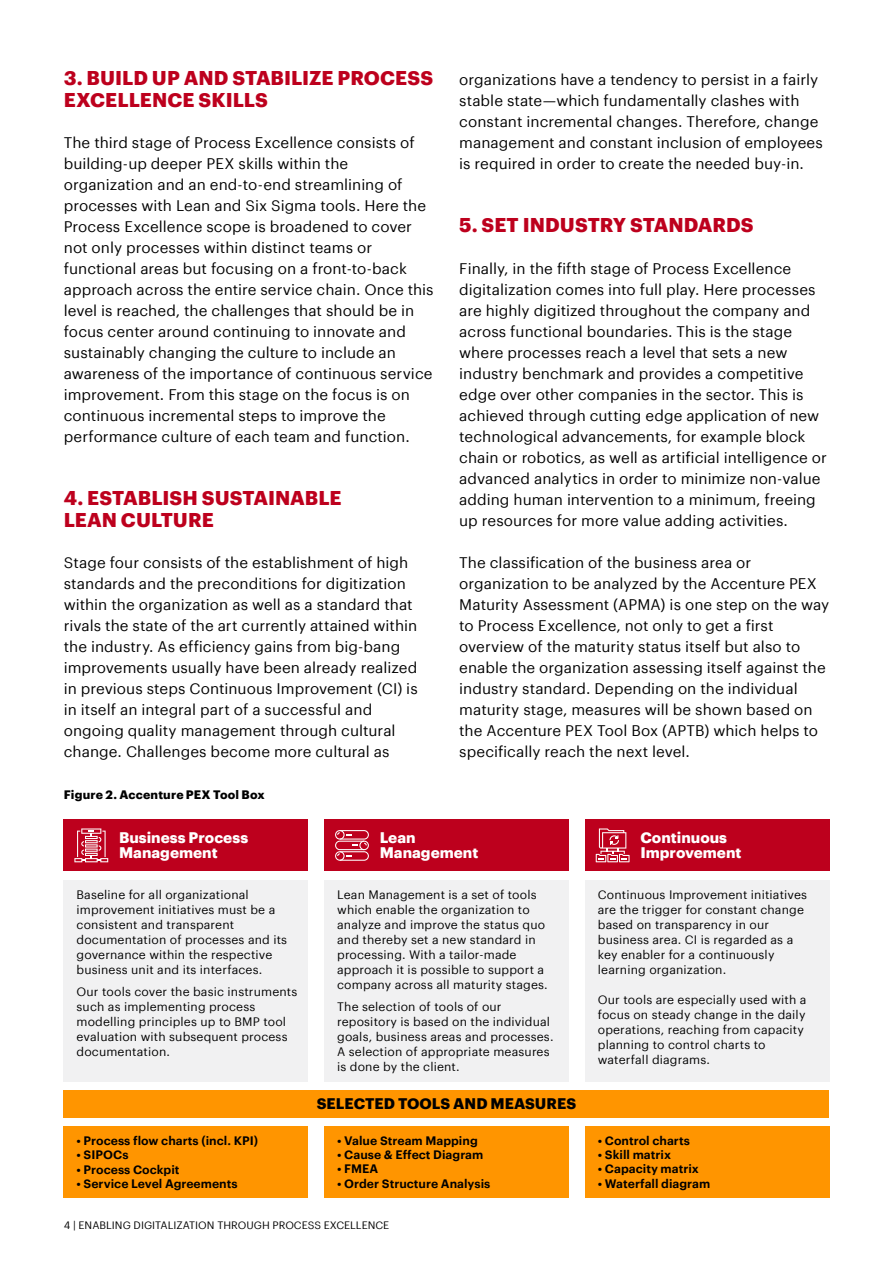
<style>
.page{position:relative;width:893px;height:1263px;background:#fff}
.page>*{position:absolute;margin:0;border:0;box-sizing:border-box;transform-origin:0 0}
.t1{font:700 19.5px/22.5px "Graphik";color:#bd001d}
.t2{font:15px/21px "Graphik";letter-spacing:.005em;color:#000}
.t3{font:700 15px/15px "Graphik";color:#fff}
.t4{font:700 15px "Graphik";color:#000}
.t5{font:12px/15px "Graphik";letter-spacing:.01em;color:#000}
.t6{font:600 12px "Graphik";color:#000}
.t7{font:700 12px "Graphik";letter-spacing:.015em;color:#000}
.t8{font:10.5px "Graphik";color:#000}
</style>
<div class="page">
<div style="left:64px;top:1127px;width:244px;height:71px;background:#ff9500"></div>
<div style="left:324px;top:1127px;width:244px;height:71px;background:#ff9500"></div>
<div style="left:585px;top:1127px;width:244px;height:71px;background:#ff9500"></div>
<div style="left:64px;top:819px;width:244px;height:52px;background:#bd001d"></div>
<div style="left:324px;top:819px;width:244px;height:52px;background:#bd001d"></div>
<div style="left:585px;top:819px;width:244px;height:52px;background:#bd001d"></div>
<div style="left:64px;top:1090px;width:765px;height:28px;background:#ff9500"></div>
<div style="left:64px;top:880px;width:244px;height:202px;background:#f1f1f2"></div>
<div style="left:324px;top:880px;width:244px;height:202px;background:#f1f1f2"></div>
<div style="left:585px;top:880px;width:244px;height:202px;background:#f1f1f2"></div>
<svg style="left:596px;top:828px;width:34px;height:34px"></svg>
<svg style="left:335px;top:830px;width:34px;height:31px"></svg>
<svg style="left:74px;top:828px;width:34px;height:34px"></svg>
<h1 class="t1" style="left:64px;top:65px;width:371px">3. BUILD UP AND STABILIZE PROCESS<br>EXCELLENCE SKILLS</h1>
<p class="t2" style="left:64px;top:131px;width:371px">The third stage of Process Excellence consists of building-up deeper PEX skills within the organization and an end-to-end streamlining of processes with Lean and Six Sigma tools. Here the Process Excellence scope is broadened to cover not only processes within distinct teams or functional areas but focusing on a front-to-back approach across the entire service chain. Once this level is reached, the challenges that should be in focus center around continuing to innovate and sustainably changing the culture to include an awareness of the importance of continuous service improvement. From this stage on the focus is on continuous incremental steps to improve the performance culture of each team and function.</p>
<h1 class="t1" style="left:64px;top:485px;width:279px">4. ESTABLISH SUSTAINABLE<br>LEAN CULTURE</h1>
<p class="t2" style="left:64px;top:551px;width:355px">Stage four consists of the establishment of high standards and the preconditions for digitization within the organization as well as a standard that rivals the state of the art currently attained within the industry. As efficiency gains from big-bang improvements usually have been already realized in previous steps Continuous Improvement (CI) is in itself an integral part of a successful and ongoing quality management through cultural change. Challenges become more cultural as</p>
<p class="t7" style="left:64px;top:785px;width:202px">Figure 2. Accenture PEX Tool Box</p>
<p class="t2" style="left:459px;top:68px;width:365px">organizations have a tendency to persist in a fairly stable state—which fundamentally clashes with constant incremental changes. Therefore, change management and constant inclusion of employees is required in order to create the needed buy-in.</p>
<h1 class="t1" style="left:459px;top:212px;width:296px">5. SET INDUSTRY STANDARDS</h1>
<p class="t2" style="left:459px;top:257px;width:369px">Finally, in the fifth stage of Process Excellence digitalization comes into full play. Here processes are highly digitized throughout the company and across functional boundaries. This is the stage where processes reach a level that sets a new industry benchmark and provides a competitive edge over other companies in the sector. This is achieved through cutting edge application of new technological advancements, for example block chain or robotics, as well as artificial intelligence or advanced analytics in order to minimize non-value adding human intervention to a minimum, freeing up resources for more value adding activities.</p>
<p class="t2" style="left:459px;top:551px;width:371px">The classification of the business area or organization to be analyzed by the Accenture PEX Maturity Assessment (APMA) is one step on the way to Process Excellence, not only to get a first overview of the maturity status itself but also to enable the organization assessing itself against the industry standard. Depending on the individual maturity stage, measures will be shown based on the Accenture PEX Tool Box (APTB) which helps to specifically reach the next level.</p>
<p class="t3" style="left:119px;top:829px;width:131px">Business Process<br>Management</p>
<p class="t3" style="left:380px;top:829px;width:100px">Lean<br>Management</p>
<p class="t3" style="left:640px;top:829px;width:103px">Continuous<br>Improvement</p>
<p class="t5" style="left:77px;top:886px;width:212px">Baseline for all organizational improvement initiatives must be a consistent and transparent documentation of processes and its governance within the respective business unit and its interfaces.</p>
<p class="t5" style="left:77px;top:983px;width:222px">Our tools cover the basic instruments such as implementing process modelling principles up to BMP tool evaluation with subsequent process documentation.</p>
<p class="t5" style="left:337px;top:886px;width:212px">Lean Management is a set of tools which enable the organization to analyze and improve the status quo and thereby set a new standard in processing. With a tailor-made approach it is possible to support a company across all maturity stages.</p>
<p class="t5" style="left:337px;top:998px;width:218px">The selection of tools of our repository is based on the individual goals, business areas and processes.<br>A selection of appropriate measures is done by the client.</p>
<p class="t5" style="left:598px;top:886px;width:211px">Continuous Improvement initiatives are the trigger for constant change based on transparency in our business area. CI is regarded as a key enabler for a continuously learning organization.</p>
<p class="t5" style="left:598px;top:991px;width:210px">Our tools are especially used with a focus on steady change in the daily operations, reaching from capacity planning to control charts to waterfall diagrams.</p>
<p class="t6" style="left:77px;top:1131px;width:183px">• Process flow charts (incl. KPI)</p>
<p class="t6" style="left:77px;top:1146px;width:53px">• SIPOCs</p>
<p class="t6" style="left:77px;top:1160px;width:105px">• Process Cockpit</p>
<p class="t6" style="left:77px;top:1174px;width:163px">• Service Level Agreements</p>
<p class="t4" style="left:317px;top:1092px;width:261px">SELECTED TOOLS AND MEASURES</p>
<p class="t6" style="left:337px;top:1131px;width:142px">• Value Stream Mapping</p>
<p class="t6" style="left:337px;top:1145px;width:148px">• Cause &amp; Effect Diagram</p>
<p class="t6" style="left:337px;top:1160px;width:43px">• FMEA</p>
<p class="t6" style="left:337px;top:1174px;width:155px">• Order Structure Analysis</p>
<p class="t8" style="left:64px;top:1217px;width:327px">4 | ENABLING DIGITALIZATION THROUGH PROCESS EXCELLENCE</p>
<p class="t6" style="left:598px;top:1131px;width:94px">• Control charts</p>
<p class="t6" style="left:598px;top:1145px;width:75px">• Skill matrix</p>
<p class="t6" style="left:598px;top:1160px;width:103px">• Capacity matrix</p>
<p class="t6" style="left:598px;top:1174px;width:114px">• Waterfall diagram</p>
</div>
